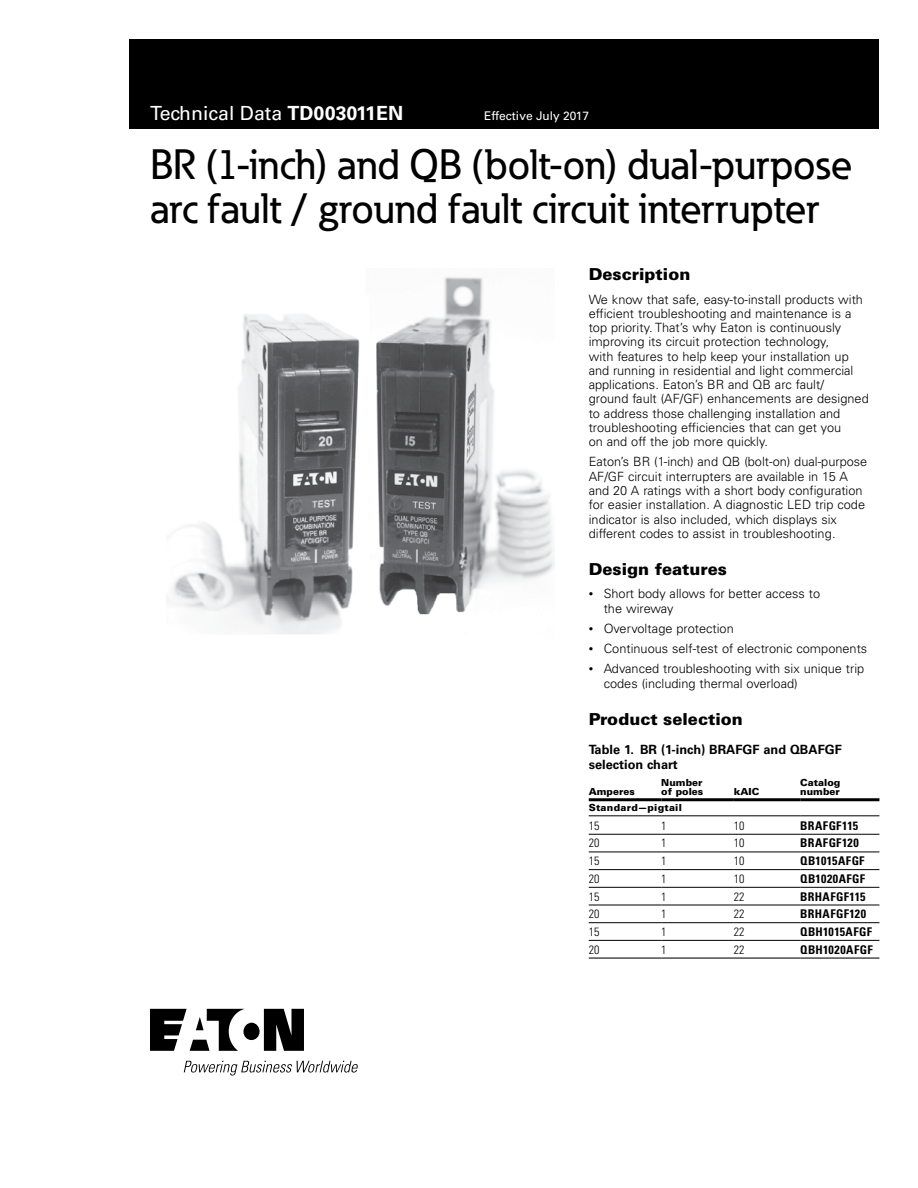
<style>
.page{position:relative;width:918px;height:1188px;background:#fff}
.page>*{position:absolute;margin:0;border:0;box-sizing:border-box;transform-origin:0 0}
.t1{font:500 42px/43.5px "Eaton";letter-spacing:-.005em;color:#000}
.t2{font:19.5px "Univers LT Std";color:#fff}
.t3{font:900 16.5px "Univers LT Std";color:#000}
.t4{font:300 12.75px/14.2px "Univers LT Std";color:#000}
.t5{font:700 12.75px/14.2px "Univers LT Std";color:#000}
.t6{font:700 condensed 12px "Univers LT Std";letter-spacing:.035em;color:#000}
.t7{font:300 condensed 12px "Univers LT Std";color:#000}
.t8{font:12px "Univers LT Std";color:#fff}
.t9{font:900 9.75px/9px "Univers LT Std";color:#000}
.t10{font:900 9.75px "Univers LT Std";letter-spacing:.03em;color:#000}
.s1{font-weight:700}
.s2{font-size:9px}
</style>
<div class="page">
<div style="left:129px;top:39px;width:750px;height:90px;background:#000"></div>
<svg style="left:150px;top:1009px;width:154px;height:42px"></svg>
<svg style="left:184px;top:1061px;width:174px;height:15px"></svg>
<hr style="left:589px;top:852px;width:72px;height:1px;background:#000">
<hr style="left:661px;top:852px;width:73px;height:1px;background:#000">
<hr style="left:734px;top:852px;width:66px;height:1px;background:#000">
<hr style="left:800px;top:852px;width:79px;height:1px;background:#000">
<hr style="left:589px;top:887px;width:72px;height:1px;background:#000">
<hr style="left:661px;top:887px;width:73px;height:1px;background:#000">
<hr style="left:589px;top:922px;width:72px;height:1px;background:#000">
<hr style="left:661px;top:922px;width:73px;height:1px;background:#000">
<hr style="left:589px;top:798px;width:72px;height:3px;background:#000">
<hr style="left:661px;top:798px;width:73px;height:3px;background:#000">
<hr style="left:734px;top:798px;width:66px;height:3px;background:#000">
<hr style="left:800px;top:798px;width:79px;height:3px;background:#000">
<hr style="left:589px;top:816px;width:72px;height:1px;background:#000">
<hr style="left:661px;top:816px;width:73px;height:1px;background:#000">
<hr style="left:734px;top:816px;width:66px;height:1px;background:#000">
<hr style="left:800px;top:816px;width:79px;height:1px;background:#000">
<hr style="left:589px;top:834px;width:72px;height:1px;background:#000">
<hr style="left:661px;top:834px;width:73px;height:1px;background:#000">
<hr style="left:734px;top:834px;width:66px;height:1px;background:#000">
<hr style="left:800px;top:834px;width:79px;height:1px;background:#000">
<hr style="left:589px;top:869px;width:72px;height:1px;background:#000">
<hr style="left:661px;top:869px;width:73px;height:1px;background:#000">
<hr style="left:734px;top:869px;width:66px;height:1px;background:#000">
<hr style="left:800px;top:869px;width:79px;height:1px;background:#000">
<hr style="left:734px;top:887px;width:66px;height:1px;background:#000">
<hr style="left:800px;top:887px;width:79px;height:1px;background:#000">
<hr style="left:589px;top:905px;width:72px;height:1px;background:#000">
<hr style="left:661px;top:905px;width:73px;height:1px;background:#000">
<hr style="left:734px;top:905px;width:66px;height:1px;background:#000">
<hr style="left:800px;top:905px;width:79px;height:1px;background:#000">
<hr style="left:734px;top:922px;width:66px;height:1px;background:#000">
<hr style="left:800px;top:922px;width:79px;height:1px;background:#000">
<hr style="left:589px;top:940px;width:72px;height:1px;background:#000">
<hr style="left:661px;top:940px;width:73px;height:1px;background:#000">
<hr style="left:734px;top:940px;width:66px;height:1px;background:#000">
<hr style="left:800px;top:940px;width:79px;height:1px;background:#000">
<hr style="left:589px;top:958px;width:72px;height:1px;background:#000">
<hr style="left:661px;top:958px;width:73px;height:1px;background:#000">
<hr style="left:734px;top:958px;width:66px;height:1px;background:#000">
<hr style="left:800px;top:958px;width:79px;height:1px;background:#000">
<img style="left:173px;top:277px;width:381px;height:357px">
<h2 class="t2" style="left:150px;top:102px;width:255px">Technical Data <span class="s1">TD003011EN</span></h2>
<p class="t8" style="left:484px;top:109px;width:106px">Effective July 2017</p>
<h1 class="t1" style="left:150px;top:142px;width:704px">BR (1-inch) and QB (bolt-on) dual-purpose arc fault / ground fault circuit interrupter</h1>
<p class="t3" style="left:589px;top:264px;width:103px">Description</p>
<p class="t4" style="left:589px;top:292px;width:282px">We know that safe, easy-to-install products with efficient troubleshooting and maintenance is a top priority. That’s why Eaton is continuously improving its circuit protection technology,<br>with features to help keep your installation up and running in residential and light commercial applications. Eaton’s BR and QB arc fault/<br>ground fault (AF/GF) enhancements are designed to address those challenging installation and troubleshooting efficiencies that can get you<br>on and off the job more quickly.</p>
<p class="t4" style="left:589px;top:455px;width:280px">Eaton’s BR (1-inch) and QB (bolt-on) dual-purpose AF/GF circuit interrupters are available in 15 A and 20 A ratings with a short body configuration for easier installation. A diagnostic LED trip code indicator is also included, which displays six different codes to assist in troubleshooting.</p>
<p class="t3" style="left:589px;top:559px;width:140px">Design features</p>
<p class="t4" style="left:604px;top:587px;width:218px;text-indent:-15px"><span class="s2">•</span> Short body allows for better access to the wireway</p>
<p class="t4" style="left:589px;top:621px;width:147px"><span class="s2">•</span> Overvoltage protection</p>
<p class="t4" style="left:589px;top:642px;width:280px"><span class="s2">•</span> Continuous self-test of electronic components</p>
<p class="t4" style="left:604px;top:662px;width:262px;text-indent:-15px"><span class="s2">•</span> Advanced troubleshooting with six unique trip codes (including thermal overload)</p>
<p class="t3" style="left:589px;top:709px;width:156px">Product selection</p>
<p class="t5" style="left:589px;top:743px;width:255px">Table 1. BR (1-inch) BRAFGF and QBAFGF selection chart</p>
<p class="t9" style="left:589px;top:787px;width:48px">Amperes</p>
<p class="t9" style="left:661px;top:778px;width:44px">Number of poles</p>
<p class="t9" style="left:734px;top:787px;width:27px">kAIC</p>
<p class="t9" style="left:800px;top:778px;width:42px">Catalog number</p>
<p class="t10" style="left:589px;top:802px;width:95px">Standard—pigtail</p>
<p class="t7" style="left:589px;top:818px;width:12px">15</p>
<p class="t7" style="left:661px;top:818px;width:7px">1</p>
<p class="t7" style="left:734px;top:818px;width:12px">10</p>
<p class="t6" style="left:800px;top:818px;width:59px">BRAFGF115</p>
<p class="t7" style="left:589px;top:836px;width:12px">20</p>
<p class="t7" style="left:661px;top:836px;width:7px">1</p>
<p class="t7" style="left:734px;top:836px;width:12px">10</p>
<p class="t6" style="left:800px;top:836px;width:60px">BRAFGF120</p>
<p class="t7" style="left:589px;top:854px;width:12px">15</p>
<p class="t7" style="left:661px;top:854px;width:7px">1</p>
<p class="t7" style="left:734px;top:854px;width:12px">10</p>
<p class="t6" style="left:800px;top:853px;width:66px">QB1015AFGF</p>
<p class="t7" style="left:589px;top:871px;width:12px">20</p>
<p class="t7" style="left:661px;top:871px;width:7px">1</p>
<p class="t7" style="left:734px;top:871px;width:12px">10</p>
<p class="t6" style="left:800px;top:871px;width:66px">QB1020AFGF</p>
<p class="t7" style="left:589px;top:889px;width:12px">15</p>
<p class="t7" style="left:661px;top:889px;width:7px">1</p>
<p class="t7" style="left:734px;top:889px;width:12px">22</p>
<p class="t6" style="left:800px;top:889px;width:67px">BRHAFGF115</p>
<p class="t7" style="left:589px;top:907px;width:12px">20</p>
<p class="t7" style="left:661px;top:907px;width:7px">1</p>
<p class="t7" style="left:734px;top:907px;width:12px">22</p>
<p class="t6" style="left:800px;top:907px;width:67px">BRHAFGF120</p>
<p class="t7" style="left:589px;top:924px;width:12px">15</p>
<p class="t7" style="left:661px;top:924px;width:7px">1</p>
<p class="t7" style="left:734px;top:924px;width:12px">22</p>
<p class="t6" style="left:800px;top:924px;width:73px">QBH1015AFGF</p>
<p class="t7" style="left:589px;top:942px;width:12px">20</p>
<p class="t7" style="left:661px;top:942px;width:7px">1</p>
<p class="t7" style="left:734px;top:942px;width:12px">22</p>
<p class="t6" style="left:800px;top:942px;width:74px">QBH1020AFGF</p>
</div>
